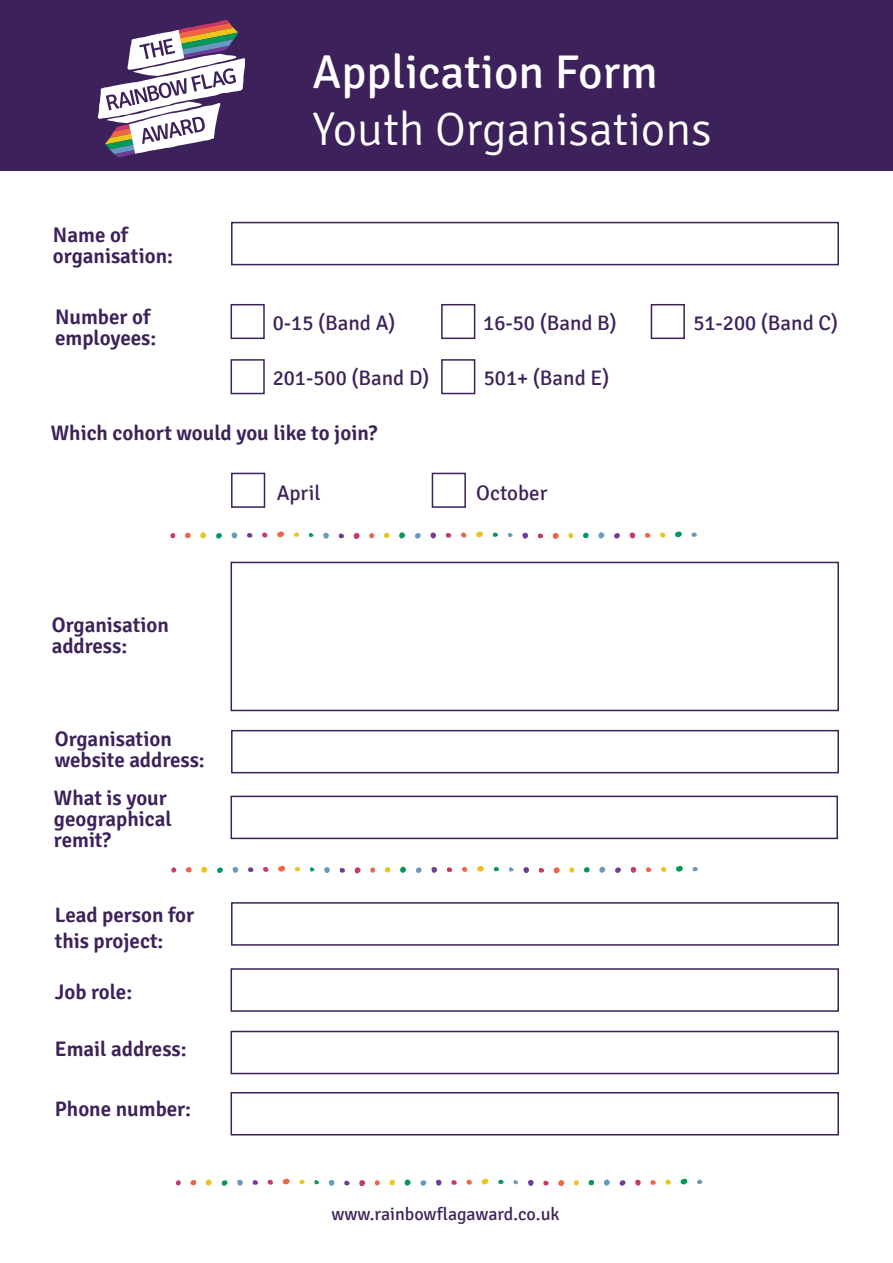
<style>
.page{position:relative;width:893px;height:1263px;background:#fff}
.page>*{position:absolute;margin:0;border:0;box-sizing:border-box;transform-origin:0 0}
.t1{font:300 47.25px "Signika";color:#fff}
.t2{font:47.25px "Signika";color:#fff}
.t3{font:600 21px/21px "Signika";color:#3d215a}
.t4{font:21px "Signika";color:#3d215a}
.t5{font:18px "Signika";color:#3d215a}
</style>
<div class="page">
<svg style="left:176px;top:1180px;width:5px;height:5px"></svg>
<svg style="left:191px;top:1180px;width:5px;height:5px"></svg>
<svg style="left:206px;top:1179px;width:6px;height:7px"></svg>
<svg style="left:221px;top:1180px;width:6px;height:6px"></svg>
<svg style="left:237px;top:1179px;width:6px;height:7px"></svg>
<svg style="left:253px;top:1180px;width:5px;height:5px"></svg>
<svg style="left:268px;top:1179px;width:5px;height:6px"></svg>
<svg style="left:283px;top:1179px;width:7px;height:5px"></svg>
<svg style="left:299px;top:1180px;width:6px;height:4px"></svg>
<svg style="left:314px;top:1180px;width:5px;height:4px"></svg>
<svg style="left:329px;top:1180px;width:5px;height:6px"></svg>
<svg style="left:344px;top:1181px;width:5px;height:4px"></svg>
<svg style="left:359px;top:1180px;width:6px;height:6px"></svg>
<svg style="left:375px;top:1180px;width:5px;height:5px"></svg>
<svg style="left:389px;top:1180px;width:6px;height:5px"></svg>
<svg style="left:405px;top:1179px;width:6px;height:7px"></svg>
<svg style="left:420px;top:1180px;width:6px;height:6px"></svg>
<svg style="left:436px;top:1179px;width:6px;height:7px"></svg>
<svg style="left:451px;top:1180px;width:6px;height:5px"></svg>
<svg style="left:466px;top:1179px;width:6px;height:6px"></svg>
<svg style="left:482px;top:1179px;width:7px;height:5px"></svg>
<svg style="left:498px;top:1180px;width:6px;height:4px"></svg>
<svg style="left:513px;top:1180px;width:5px;height:4px"></svg>
<svg style="left:528px;top:1180px;width:6px;height:6px"></svg>
<svg style="left:543px;top:1181px;width:6px;height:4px"></svg>
<svg style="left:558px;top:1180px;width:6px;height:6px"></svg>
<svg style="left:574px;top:1180px;width:5px;height:5px"></svg>
<svg style="left:588px;top:1180px;width:6px;height:5px"></svg>
<svg style="left:604px;top:1179px;width:6px;height:7px"></svg>
<svg style="left:619px;top:1180px;width:6px;height:6px"></svg>
<svg style="left:635px;top:1179px;width:6px;height:7px"></svg>
<svg style="left:650px;top:1180px;width:6px;height:5px"></svg>
<svg style="left:665px;top:1179px;width:6px;height:6px"></svg>
<svg style="left:681px;top:1179px;width:6px;height:5px"></svg>
<svg style="left:697px;top:1180px;width:5px;height:4px"></svg>
<div style="left:0;top:0;width:893px;height:170px;background:#3d215a"></div>
<svg style="left:98px;top:20px;width:147px;height:137px"></svg>
<div style="left:231px;top:222px;width:608px;height:43px;border:2px solid #3d215a"></div>
<div style="left:231px;top:562px;width:608px;height:149px;border:2px solid #3d215a"></div>
<div style="left:231px;top:730px;width:608px;height:43px;border:2px solid #3d215a"></div>
<div style="left:231px;top:796px;width:607px;height:43px;border:2px solid #3d215a"></div>
<div style="left:231px;top:902px;width:608px;height:44px;border:2px solid #3d215a"></div>
<div style="left:231px;top:968px;width:608px;height:44px;border:2px solid #3d215a"></div>
<div style="left:231px;top:1031px;width:608px;height:43px;border:2px solid #3d215a"></div>
<div style="left:231px;top:1092px;width:608px;height:43px;border:2px solid #3d215a"></div>
<div style="left:231px;top:304px;width:34px;height:35px;border:2px solid #3d215a"></div>
<div style="left:441px;top:304px;width:34px;height:35px;border:2px solid #3d215a"></div>
<div style="left:651px;top:304px;width:34px;height:35px;border:2px solid #3d215a"></div>
<div style="left:231px;top:359px;width:34px;height:35px;border:2px solid #3d215a"></div>
<div style="left:231px;top:473px;width:34px;height:35px;border:2px solid #3d215a"></div>
<div style="left:432px;top:473px;width:34px;height:35px;border:2px solid #3d215a"></div>
<div style="left:441px;top:359px;width:34px;height:35px;border:2px solid #3d215a"></div>
<svg style="left:170px;top:533px;width:5px;height:5px"></svg>
<svg style="left:185px;top:533px;width:6px;height:5px"></svg>
<svg style="left:200px;top:532px;width:6px;height:7px"></svg>
<svg style="left:216px;top:533px;width:6px;height:6px"></svg>
<svg style="left:232px;top:532px;width:5px;height:6px"></svg>
<svg style="left:247px;top:533px;width:5px;height:5px"></svg>
<svg style="left:262px;top:532px;width:5px;height:6px"></svg>
<svg style="left:277px;top:531px;width:7px;height:6px"></svg>
<svg style="left:294px;top:532px;width:5px;height:5px"></svg>
<svg style="left:309px;top:532px;width:5px;height:5px"></svg>
<svg style="left:323px;top:532px;width:6px;height:7px"></svg>
<svg style="left:339px;top:533px;width:5px;height:5px"></svg>
<svg style="left:354px;top:533px;width:6px;height:6px"></svg>
<svg style="left:369px;top:533px;width:5px;height:5px"></svg>
<svg style="left:384px;top:533px;width:6px;height:5px"></svg>
<svg style="left:399px;top:532px;width:6px;height:7px"></svg>
<svg style="left:415px;top:533px;width:6px;height:6px"></svg>
<svg style="left:430px;top:532px;width:6px;height:6px"></svg>
<svg style="left:446px;top:533px;width:5px;height:5px"></svg>
<svg style="left:461px;top:532px;width:5px;height:6px"></svg>
<svg style="left:476px;top:531px;width:7px;height:6px"></svg>
<svg style="left:493px;top:532px;width:5px;height:5px"></svg>
<svg style="left:508px;top:532px;width:5px;height:5px"></svg>
<svg style="left:522px;top:532px;width:6px;height:7px"></svg>
<svg style="left:538px;top:533px;width:5px;height:5px"></svg>
<svg style="left:553px;top:533px;width:6px;height:6px"></svg>
<svg style="left:568px;top:533px;width:5px;height:5px"></svg>
<svg style="left:583px;top:533px;width:6px;height:5px"></svg>
<svg style="left:598px;top:532px;width:6px;height:7px"></svg>
<svg style="left:614px;top:533px;width:6px;height:6px"></svg>
<svg style="left:630px;top:532px;width:5px;height:6px"></svg>
<svg style="left:645px;top:533px;width:5px;height:5px"></svg>
<svg style="left:660px;top:532px;width:5px;height:6px"></svg>
<svg style="left:675px;top:531px;width:7px;height:6px"></svg>
<svg style="left:692px;top:532px;width:5px;height:5px"></svg>
<svg style="left:171px;top:867px;width:5px;height:6px"></svg>
<svg style="left:186px;top:867px;width:6px;height:5px"></svg>
<svg style="left:201px;top:866px;width:6px;height:7px"></svg>
<svg style="left:217px;top:867px;width:6px;height:6px"></svg>
<svg style="left:233px;top:867px;width:5px;height:6px"></svg>
<svg style="left:248px;top:867px;width:5px;height:5px"></svg>
<svg style="left:263px;top:867px;width:5px;height:5px"></svg>
<svg style="left:278px;top:866px;width:7px;height:6px"></svg>
<svg style="left:295px;top:867px;width:5px;height:4px"></svg>
<svg style="left:310px;top:867px;width:5px;height:5px"></svg>
<svg style="left:324px;top:867px;width:6px;height:6px"></svg>
<svg style="left:340px;top:868px;width:5px;height:5px"></svg>
<svg style="left:355px;top:867px;width:6px;height:7px"></svg>
<svg style="left:370px;top:867px;width:5px;height:6px"></svg>
<svg style="left:385px;top:867px;width:6px;height:5px"></svg>
<svg style="left:400px;top:866px;width:6px;height:7px"></svg>
<svg style="left:416px;top:867px;width:6px;height:6px"></svg>
<svg style="left:431px;top:867px;width:6px;height:6px"></svg>
<svg style="left:447px;top:867px;width:5px;height:5px"></svg>
<svg style="left:462px;top:867px;width:5px;height:5px"></svg>
<svg style="left:477px;top:866px;width:7px;height:6px"></svg>
<svg style="left:494px;top:867px;width:5px;height:4px"></svg>
<svg style="left:509px;top:867px;width:5px;height:5px"></svg>
<svg style="left:523px;top:867px;width:6px;height:6px"></svg>
<svg style="left:539px;top:868px;width:5px;height:5px"></svg>
<svg style="left:554px;top:867px;width:6px;height:7px"></svg>
<svg style="left:569px;top:867px;width:5px;height:6px"></svg>
<svg style="left:584px;top:867px;width:6px;height:5px"></svg>
<svg style="left:599px;top:866px;width:6px;height:7px"></svg>
<svg style="left:615px;top:867px;width:6px;height:6px"></svg>
<svg style="left:631px;top:867px;width:5px;height:6px"></svg>
<svg style="left:646px;top:867px;width:5px;height:5px"></svg>
<svg style="left:661px;top:866px;width:5px;height:6px"></svg>
<svg style="left:676px;top:866px;width:7px;height:6px"></svg>
<svg style="left:692px;top:867px;width:6px;height:4px"></svg>
<p class="t3" style="left:53px;top:225px;width:122px">Name of organisation:</p>
<p class="t3" style="left:55px;top:306px;width:103px">Number of employees:</p>
<h1 class="t2" style="left:313px;top:45px;width:347px">Application Form</h1>
<h1 class="t1" style="left:313px;top:103px;width:401px">Youth Organisations</h1>
<p class="t4" style="left:273px;top:311px;width:124px">0-15 (Band A)</p>
<p class="t4" style="left:483px;top:311px;width:135px">16-50 (Band B)</p>
<p class="t4" style="left:693px;top:311px;width:146px">51-200 (Band C)</p>
<p class="t4" style="left:273px;top:366px;width:158px">201-500 (Band D)</p>
<p class="t4" style="left:484px;top:366px;width:127px">501+ (Band E)</p>
<p class="t3" style="left:51px;top:423px;width:328px">Which cohort would you like to join?</p>
<p class="t3" style="left:52px;top:615px;width:119px">Organisation address:</p>
<p class="t3" style="left:55px;top:728px;width:152px">Organisation website address:</p>
<p class="t3" style="left:54px;top:788px;width:119px">What is your geographical remit?</p>
<p class="t3" style="left:55px;top:902px;width:141px;line-height:25.8px">Lead person for this project:</p>
<p class="t3" style="left:55px;top:982px;width:79px">Job role:</p>
<p class="t3" style="left:55px;top:1039px;width:134px">Email address:</p>
<p class="t3" style="left:55px;top:1099px;width:138px">Phone number:</p>
<p class="t4" style="left:277px;top:481px;width:45px">April</p>
<p class="t4" style="left:476px;top:481px;width:73px">October</p>
<p class="t5" style="left:332px;top:1204px;width:230px">www.rainbowflagaward.co.uk</p>
</div>
